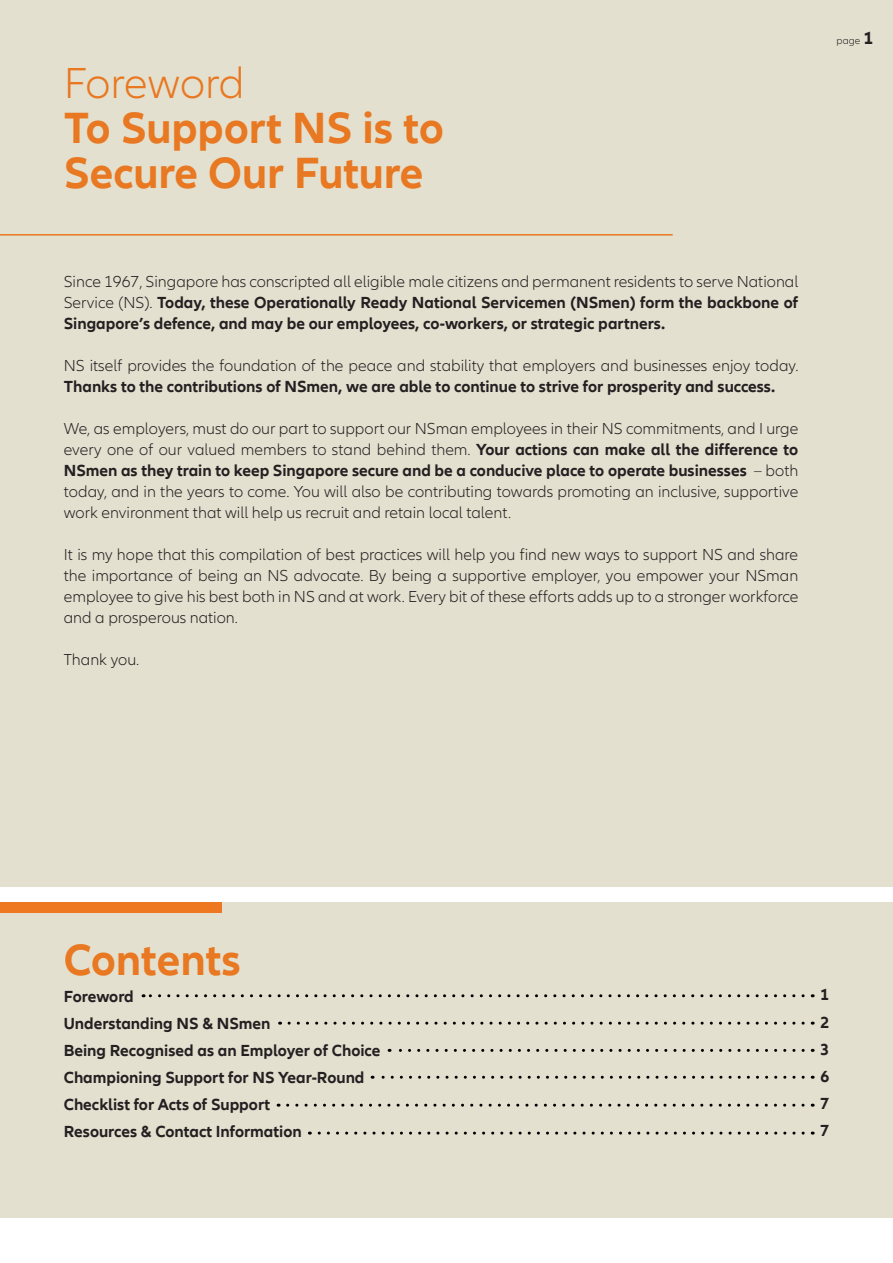
<style>
.page{position:relative;width:893px;height:1263px;background:#fff}
.page>*{position:absolute;margin:0;border:0;box-sizing:border-box;transform-origin:0 0}
.t1{font:700 45px/45px "Allianz Neo";color:#e87821}
.t2{font:300 45px "Allianz Neo W04";color:#e87821}
.t3{font:300 16.5px/21px "Allianz Neo W04";color:#241f21}
.t4{font:700 16.5px/27px "Allianz Neo";color:#241f21}
.t5{font:300 10.5px "Allianz Neo W04";color:#241f21}
.s1{font-family:"Allianz Neo W04";font-weight:300}
.s2{font-family:"Allianz Neo";font-weight:700}
.s3{font-family:"Allianz Neo";font-weight:700;font-size:18px}
</style>
<div class="page">
<div style="left:0;top:0;width:893px;height:887px;background:#e4e0cf"></div>
<hr style="left:0;top:234px;width:673px;height:2px;background:#e87821">
<div style="left:0;top:902px;width:893px;height:315px;background:#e4e0cf"></div>
<div style="left:0;top:902px;width:222px;height:11px;background:#ed7821"></div>
<svg style="left:280px;top:1022px;width:523px;height:3px"></svg>
<svg style="left:143px;top:994px;width:660px;height:3px"></svg>
<svg style="left:389px;top:1049px;width:414px;height:3px"></svg>
<svg style="left:372px;top:1076px;width:431px;height:3px"></svg>
<svg style="left:278px;top:1104px;width:525px;height:3px"></svg>
<svg style="left:309px;top:1131px;width:494px;height:3px"></svg>
<h1 class="t2" style="left:64px;top:58px;width:182px">Foreword</h1>
<h1 class="t1" style="left:64px;top:107px;width:381px">To Support NS is to<br>Secure Our Future</h1>
<p class="t3" style="left:64px;top:271px;width:736px">Since 1967, Singapore has conscripted all eligible male citizens and permanent residents to serve National</p>
<p class="t4" style="left:64px;top:292px;width:736px;line-height:21px"><span class="s1">Service (NS).</span> Today, these Operationally Ready National Servicemen (NSmen) form the backbone of<br>Singapore’s defence, and may be our employees, co-workers, or strategic partners.</p>
<p class="t3" style="left:64px;top:355px;width:736px">NS itself provides the foundation of the peace and stability that employers and businesses enjoy today.</p>
<p class="t4" style="left:64px;top:373px;width:713px">Thanks to the contributions of NSmen, we are able to continue to strive for prosperity and success.</p>
<p class="t3" style="left:64px;top:418px;width:736px">We, as employers, must do our part to support our NSman employees in their NS commitments, and I urge every one of our valued members to stand behind them. <span class="s2">Your actions can make all the difference to</span></p>
<p class="t4" style="left:64px;top:457px;width:736px">NSmen as they train to keep Singapore secure and be a conducive place to operate businesses <span class="s1">– both</span></p>
<p class="t3" style="left:64px;top:481px;width:736px">today, and in the years to come. You will also be contributing towards promoting an inclusive, supportive work environment that will help us recruit and retain local talent.</p>
<p class="t3" style="left:64px;top:544px;width:736px;text-align:justify">It is my hope that this compilation of best practices will help you find new ways to support NS and share the importance of being an NS advocate. By being a supportive employer, you empower your NSman employee to give his best both in NS and at work. Every bit of these efforts adds up to a stronger workforce and a prosperous nation.</p>
<p class="t3" style="left:64px;top:649px;width:77px">Thank you.</p>
<p class="t5" style="left:837px;top:34px;width:38px">page <span class="s3">1</span></p>
<h1 class="t1" style="left:64px;top:938px;width:178px">Contents</h1>
<p class="t4" style="left:64px;top:983px;width:318px">Foreword<br>Understanding NS &amp; NSmen<br>Being Recognised as an Employer of Choice<br>Championing Support for NS Year-Round<br>Checklist for Acts of Support<br>Resources &amp; Contact Information</p>
<p class="t4" style="left:820px;top:981px;width:10px">1</p>
<p class="t4" style="left:820px;top:1009px;width:10px;text-align:justify">2<br>3<br>6<br>7<br>7</p>
</div>
